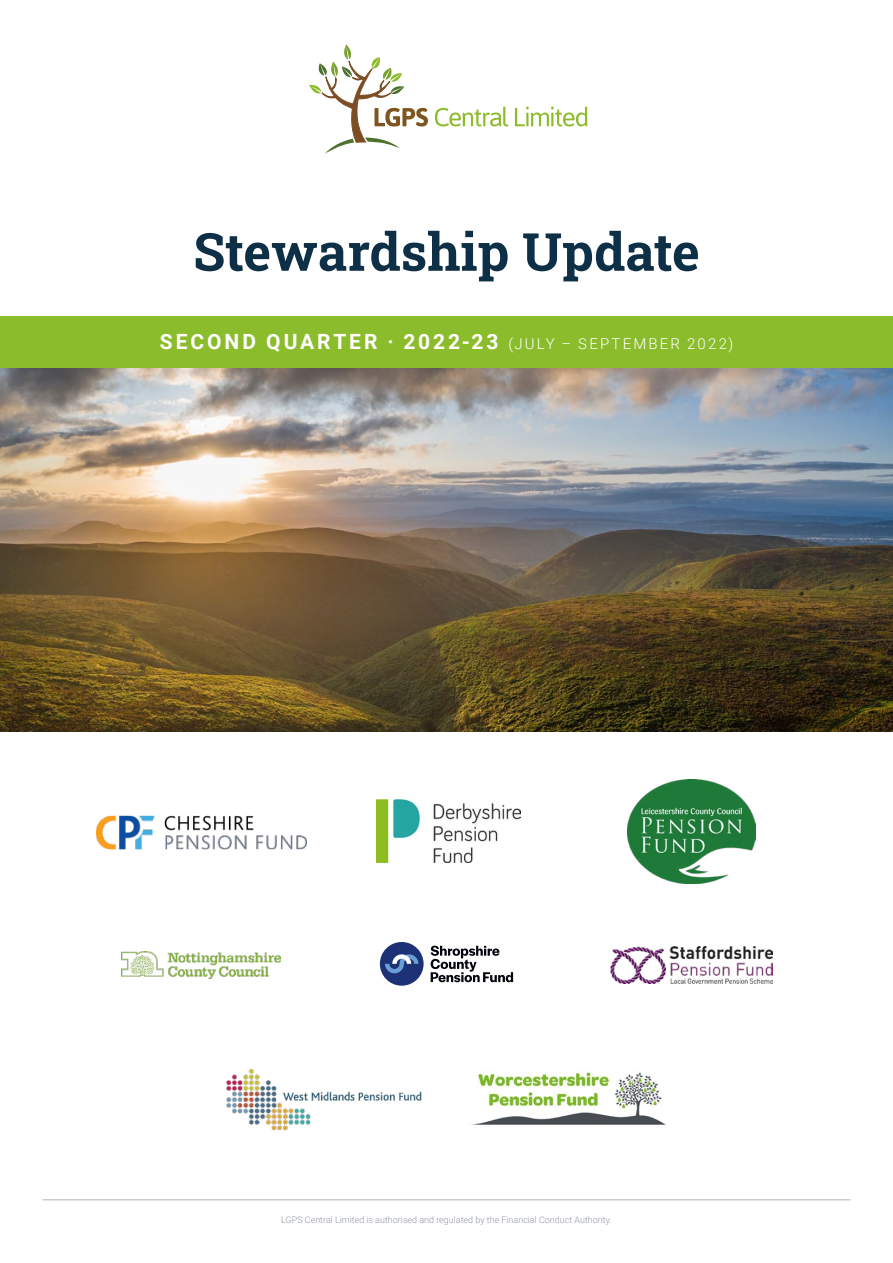
<style>
.page{position:relative;width:893px;height:1263px;background:#fff}
.page>*{position:absolute;margin:0;border:0;box-sizing:border-box;transform-origin:0 0}
.t1{font:700 52.5px "Roboto Slab";color:#0d3047}
.t2{font:700 21px "Roboto";letter-spacing:.135em;color:#fff}
.t3{font:300 9px "Roboto";color:#9196a5}
.s1{font-weight:300;font-size:15px}
</style>
<div class="page">
<svg style="left:435px;top:107px;width:73px;height:19px"></svg>
<svg style="left:515px;top:107px;width:72px;height:19px"></svg>
<svg style="left:309px;top:44px;width:119px;height:110px"></svg>
<hr style="left:43px;top:1199px;width:807px;height:1px;background:#0d3047">
<img style="left:0;top:367px;width:893px;height:364px">
<div style="left:0;top:316px;width:893px;height:51px;background:#8bbc2b"></div>
<img style="left:97px;top:815px;width:209px;height:35px">
<img style="left:377px;top:800px;width:144px;height:63px">
<img style="left:628px;top:779px;width:128px;height:104px">
<img style="left:122px;top:951px;width:159px;height:27px">
<img style="left:611px;top:946px;width:161px;height:37px">
<img style="left:226px;top:1068px;width:196px;height:63px">
<img style="left:471px;top:1070px;width:195px;height:55px">
<svg style="left:431px;top:946px;width:82px;height:36px"></svg>
<div style="left:380px;top:942px;width:44px;height:44px;background:#1d3176;border-radius:50%"></div>
<svg style="left:385px;top:954px;width:33px;height:19px"></svg>
<h1 class="t1" style="left:193px;top:216px;width:508px">Stewardship Update</h1>
<h2 class="t2" style="left:160px;top:326px;width:575px">SECOND QUARTER · 2022-23 <span class="s1">(JULY – SEPTEMBER 2022)</span></h2>
<p class="t3" style="left:281px;top:1213px;width:332px">LGPS Central Limited is authorised and regulated by the Financial Conduct Authority.</p>
</div>
